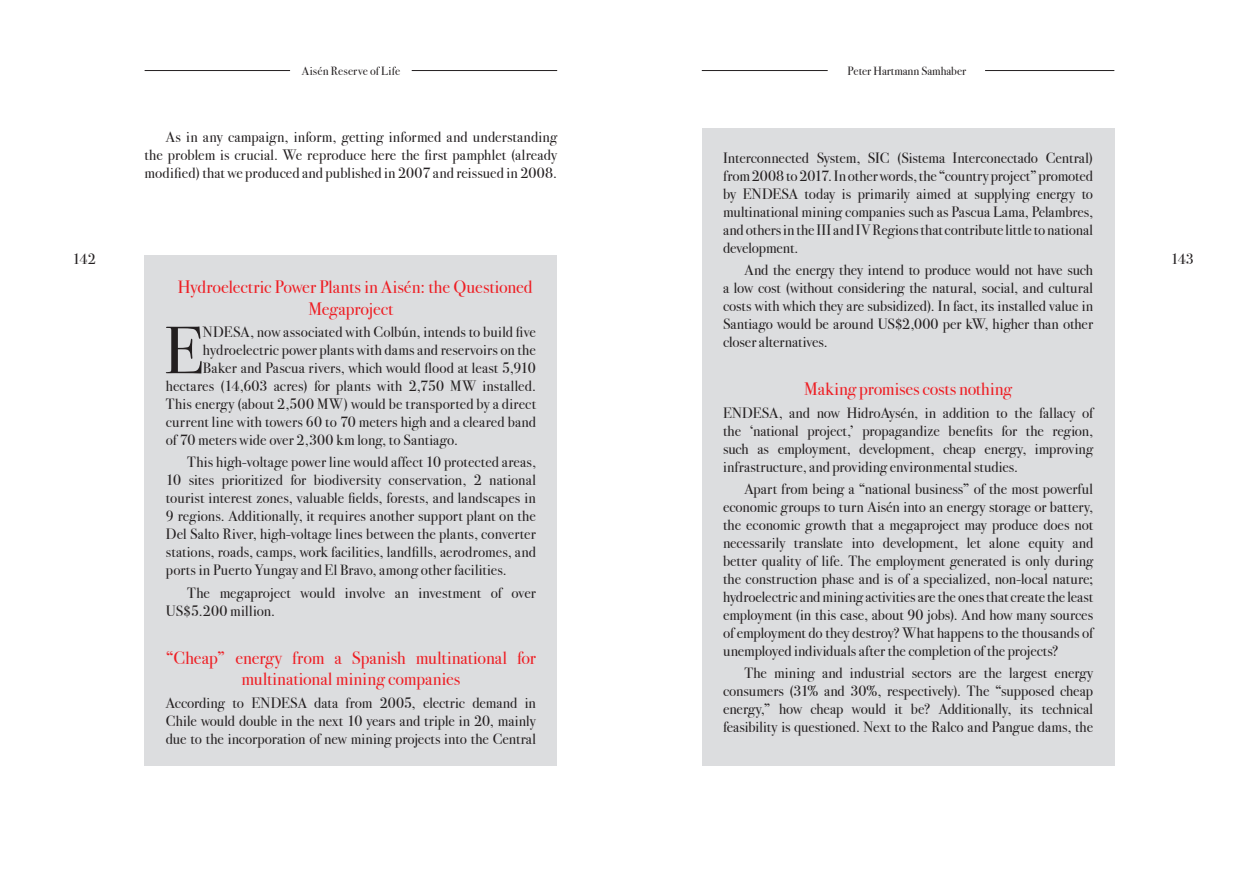
<style>
.page{position:relative;width:1259px;height:893px;background:#fff}
.page>*{position:absolute;margin:0;border:0;box-sizing:border-box;transform-origin:0 0}
.t1{font:66.75px "Bodoni Svty Two ITCTT";color:#231f20}
.t2{font:18px/21.6px "Bodoni Svty Two ITCTT";color:#ee1d23;text-align:center}
.t3{font:15px/18px "Bodoni Svty Two ITCTT";letter-spacing:.005em;color:#231f20;text-align:justify}
.t4{font:12px "Bodoni Svty Two ITCTT";color:#231f20}
</style>
<div class="page">
<hr style="left:412px;top:70px;width:145px;height:1px;background:#231f20">
<hr style="left:145px;top:70px;width:145px;height:1px;background:#231f20">
<hr style="left:985px;top:70px;width:129px;height:1px;background:#231f20">
<hr style="left:702px;top:70px;width:125px;height:1px;background:#231f20">
<div style="left:145px;top:255px;width:412px;height:510px;background:#dcdddf"></div>
<div style="left:702px;top:128px;width:412px;height:637px;background:#dcdddf"></div>
<p class="t4" style="left:302px;top:61px;width:100px">Aisén Reserve of Life</p>
<p class="t4" style="left:847px;top:61px;width:120px">Peter Hartmann Samhaber</p>
<p class="t3" style="left:145px;top:126px;width:414px;text-indent:21px">As in any campaign, inform, getting informed and understanding the problem is crucial. We reproduce here the first pamphlet (already modified) that we produced and published in 2007 and reissued in 2008.</p>
<p class="t3" style="left:723px;top:147px;width:371px">Interconnected System, SIC (Sistema Interconectado Central) from 2008 to 2017. In other words, the “country project” promoted by ENDESA today is primarily aimed at supplying energy to multinational mining companies such as Pascua Lama, Pelambres, and others in the III and IV Regions that contribute little to national development.</p>
<p class="t3" style="left:723px;top:259px;width:371px;text-indent:21px">And the energy they intend to produce would not have such a low cost (without considering the natural, social, and cultural costs with which they are subsidized). In fact, its installed value in Santiago would be around US$2,000 per kW, higher than other closer alternatives.</p>
<p class="t2" style="left:804px;top:376px;width:209px">Making promises costs nothing</p>
<p class="t3" style="left:723px;top:402px;width:371px">ENDESA, and now HidroAysén, in addition to the fallacy of the ‘national project,’ propagandize benefits for the region, such as employment, development, cheap energy, improving infrastructure, and providing environmental studies.</p>
<p class="t3" style="left:723px;top:478px;width:371px;text-indent:21px">Apart from being a “national business” of the most powerful economic groups to turn Aisén into an energy storage or battery, the economic growth that a megaproject may produce does not necessarily translate into development, let alone equity and better quality of life. The employment generated is only during the construction phase and is of a specialized, non-local nature; hydroelectric and mining activities are the ones that create the least employment (in this case, about 90 jobs). And how many sources of employment do they destroy? What happens to the thousands of unemployed individuals after the completion of the projects?</p>
<p class="t3" style="left:723px;top:662px;width:371px;text-indent:21px">The mining and industrial sectors are the largest energy consumers (31% and 30%, respectively). The “supposed cheap energy,” how cheap would it be? Additionally, its technical feasibility is questioned. Next to the Ralco and Pangue dams, the</p>
<p class="t3" style="left:72px;top:248px;width:25px">142</p>
<p class="t3" style="left:1170px;top:248px;width:25px">143</p>
<p class="t2" style="left:178px;top:274px;width:356px">Hydroelectric Power Plants in Aisén: the Questioned<br>Megaproject</p>
<h1 class="t1" style="left:164px;top:296px;width:40px">E</h1>
<p class="t3" style="left:203px;top:321px;width:334px">NDESA, now associated with Colbún, intends to build five</p>
<p class="t3" style="left:203px;top:339px;width:334px">hydroelectric power plants with dams and reservoirs on the</p>
<p class="t3" style="left:203px;top:357px;width:334px">Baker and Pascua rivers, which would flood at least 5,910</p>
<p class="t3" style="left:166px;top:375px;width:371px">hectares (14,603 acres) for plants with 2,750 MW installed.</p>
<p class="t3" style="left:166px;top:393px;width:371px">This energy (about 2,500 MW) would be transported by a direct</p>
<p class="t3" style="left:166px;top:411px;width:371px">current line with towers 60 to 70 meters high and a cleared band</p>
<p class="t3" style="left:166px;top:429px;width:293px">of 70 meters wide over 2,300 km long, to Santiago.</p>
<p class="t3" style="left:166px;top:452px;width:371px;text-indent:21px">This high-voltage power line would affect 10 protected areas, 10 sites prioritized for biodiversity conservation, 2 national tourist interest zones, valuable fields, forests, and landscapes in 9 regions. Additionally, it requires another support plant on the Del Salto River, high-voltage lines between the plants, converter stations, roads, camps, work facilities, landfills, aerodromes, and ports in Puerto Yungay and El Bravo, among other facilities.</p>
<p class="t3" style="left:166px;top:582px;width:371px;text-indent:21px">The megaproject would involve an investment of over<br>US$5.200 million.</p>
<p class="t2" style="left:166px;top:645px;width:371px">“Cheap” energy from a Spanish multinational for multinational mining companies</p>
<p class="t3" style="left:166px;top:692px;width:371px">According to ENDESA data from 2005, electric demand in Chile would double in the next 10 years and triple in 20, mainly due to the incorporation of new mining projects into the Central</p>
</div>
